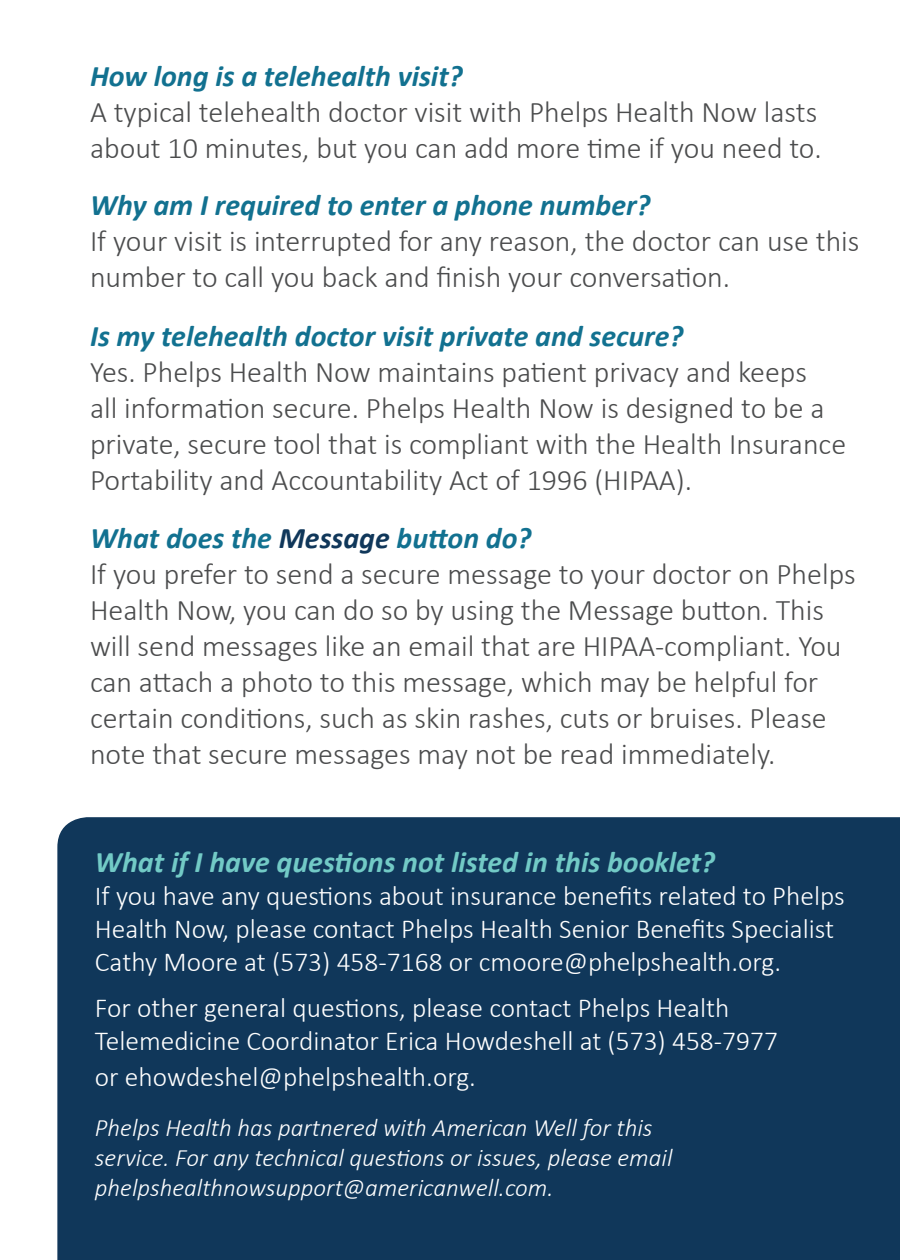
<style>
.page{position:relative;width:900px;height:1260px;background:#fff}
.page>*{position:absolute;margin:0;border:0;box-sizing:border-box;transform-origin:0 0}
.t1{font:300 30px/36px "Calibri";color:#4b4c4d}
.t2{font:italic 700 30px "Calibri";color:#127190}
.t3{font:italic 700 30px "Calibri";color:#72cac6}
.t4{font:300 27.5px/33px "Calibri";color:#fff}
.t5{font:italic 300 25px "Calibri";color:#fff}
.s1{color:#10375a}
</style>
<div class="page">
<div style="left:57px;top:817px;width:843px;height:443px;background:#10375a"></div>
<p class="t2" style="left:90px;top:56px;width:374px">How long is a telehealth visit?</p>
<p class="t1" style="left:90px;top:93px;width:733px">A typical telehealth doctor visit with Phelps Health Now lasts about 10 minutes, but you can add more time if you need to.</p>
<p class="t2" style="left:90px;top:186px;width:562px">Why am I required to enter a phone number?</p>
<p class="t1" style="left:90px;top:223px;width:771px">If your visit is interrupted for any reason, the doctor can use this number to call you back and finish your conversation.</p>
<p class="t2" style="left:90px;top:317px;width:595px">Is my telehealth doctor visit private and secure?</p>
<p class="t1" style="left:90px;top:354px;width:758px">Yes. Phelps Health Now maintains patient privacy and keeps<br>all information secure. Phelps Health Now is designed to be a private, secure tool that is compliant with the Health Insurance Portability and Accountability Act of 1996 (HIPAA).</p>
<p class="t2" style="left:90px;top:519px;width:443px">What does the <span class="s1">Message</span> button do?</p>
<p class="t1" style="left:90px;top:556px;width:767px">If you prefer to send a secure message to your doctor on Phelps Health Now, you can do so by using the Message button. This will send messages like an email that are HIPAA-compliant. You can attach a photo to this message, which may be helpful for certain conditions, such as skin rashes, cuts or bruises. Please note that secure messages may not be read immediately.</p>
<p class="t3" style="left:95px;top:843px;width:622px">What if I have questions not listed in this booklet?</p>
<p class="t4" style="left:95px;top:879px;width:751px">If you have any questions about insurance benefits related to Phelps<br>Health Now, please contact Phelps Health Senior Benefits Specialist<br>Cathy Moore at (573) 458-7168 or cmoore@phelpshealth.org.</p>
<p class="t4" style="left:95px;top:991px;width:636px">For other general questions, please contact Phelps Health</p>
<p class="t4" style="left:95px;top:1024px;width:685px">Telemedicine Coordinator Erica Howdeshell at (573) 458-7977</p>
<p class="t4" style="left:95px;top:1060px;width:383px">or ehowdeshel@phelpshealth.org.</p>
<p class="t5" style="left:95px;top:1112px;width:559px">Phelps Health has partnered with American Well for this</p>
<p class="t5" style="left:95px;top:1142px;width:579px">service. For any technical questions or issues, please email</p>
<p class="t5" style="left:95px;top:1172px;width:460px">phelpshealthnowsupport@americanwell.com.</p>
</div>
